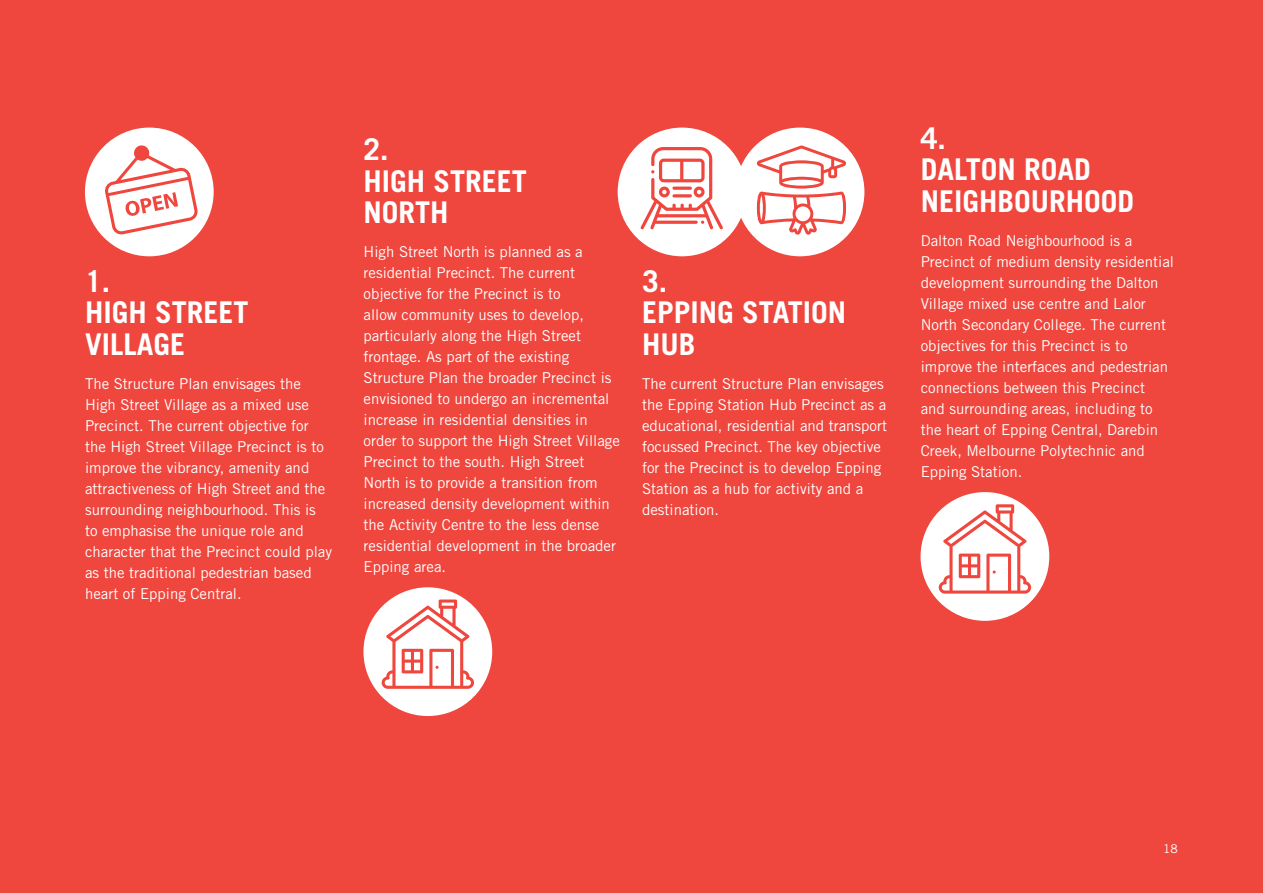
<style>
.page{position:relative;width:1263px;height:893px;background:#ef463d}
.page>*{position:absolute;margin:0;border:0;box-sizing:border-box;transform-origin:0 0}
.t1{font:700 30px/31.5px "Trade Gothic";color:#fff}
.t2{font:15px/21px "Trade Gothic";color:#fff}
.t3{font:12px "Trade Gothic";color:#fff}
</style>
<div class="page">
<div style="left:363px;top:587px;width:129px;height:129px;background:#fff;border-radius:50%"></div>
<svg style="left:381px;top:599px;width:93px;height:90px"></svg>
<div style="left:920px;top:492px;width:129px;height:129px;background:#fff;border-radius:50%"></div>
<svg style="left:938px;top:504px;width:93px;height:90px"></svg>
<div style="left:85px;top:128px;width:129px;height:128px;background:#fff;border-radius:50%"></div>
<div style="left:618px;top:128px;width:128px;height:128px;background:#fff;border-radius:50%"></div>
<svg style="left:640px;top:147px;width:83px;height:82px"></svg>
<div style="left:736px;top:128px;width:128px;height:128px;background:#fff;border-radius:50%"></div>
<svg style="left:757px;top:145px;width:89px;height:90px"></svg>
<svg style="left:104px;top:145px;width:94px;height:90px"></svg>
<h1 class="t1" style="left:85px;top:265px;width:165px">1.<br>HIGH STREET<br>VILLAGE</h1>
<p class="t2" style="left:85px;top:373px;width:249px">The Structure Plan envisages the High Street Village as a mixed use Precinct. The current objective for the High Street Village Precinct is to improve the vibrancy, amenity and attractiveness of High Street and the surrounding neighbourhood. This is to emphasise the unique role and character that the Precinct could play as the traditional pedestrian based heart of Epping Central.</p>
<h1 class="t1" style="left:364px;top:133px;width:165px">2.<br>HIGH STREET<br>NORTH</h1>
<p class="t2" style="left:364px;top:241px;width:258px">High Street North is planned as a residential Precinct. The current objective for the Precinct is to<br>allow community uses to develop, particularly along the High Street frontage. As part of the existing Structure Plan the broader Precinct is envisioned to undergo an incremental increase in residential densities in order to support the High Street Village Precinct to the south. High Street North is to provide a transition from increased density development within the Activity Centre to the less dense residential development in the broader Epping area.</p>
<h1 class="t1" style="left:642px;top:265px;width:205px">3.<br>EPPING STATION<br>HUB</h1>
<p class="t2" style="left:642px;top:373px;width:246px">The current Structure Plan envisages the Epping Station Hub Precinct as a educational, residential and transport focussed Precinct. The key objective for the Precinct is to develop Epping Station as a hub for activity and a destination.</p>
<h1 class="t1" style="left:921px;top:122px;width:215px">4.<br>DALTON ROAD<br>NEIGHBOURHOOD</h1>
<p class="t2" style="left:921px;top:230px;width:255px">Dalton Road Neighbourhood is a Precinct of medium density residential development surrounding the Dalton Village mixed use centre and Lalor North Secondary College. The current objectives for this Precinct is to improve the interfaces and pedestrian connections between this Precinct<br>and surrounding areas, including to the heart of Epping Central, Darebin Creek, Melbourne Polytechnic and Epping Station.</p>
<p class="t3" style="left:1163px;top:842px;width:16px">18</p>
</div>
